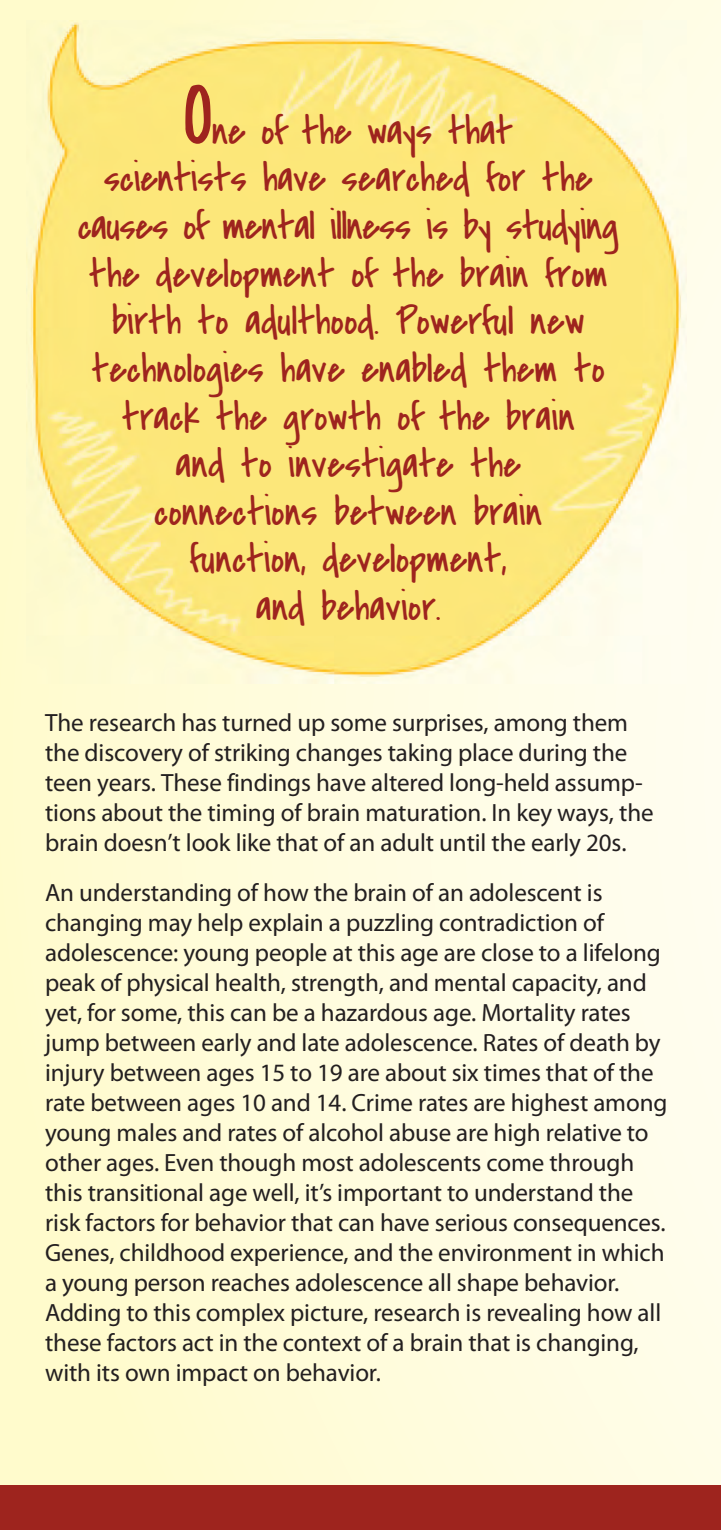
<style>
.page{position:relative;width:721px;height:1530px;background:#fff}
.page>*{position:absolute;margin:0;border:0;box-sizing:border-box;transform-origin:0 0}
.t1{font:90.75px "Covered By Your Grace";color:#9e241e}
.t2{font:40.75px "Covered By Your Grace";color:#9e241e}
.t3{font:40.75px "Covered By Your Grace";letter-spacing:-.02em;color:#9e241e}
.t4{font:25px/30px "Myriad Pro";letter-spacing:-.005em;color:#231f20}
</style>
<div class="page">
<div style="left:0;top:0;width:720px;height:1530px;background:linear-gradient(to right,#fffbcc,#fffdee)"></div>
<div style="left:0;top:1485px;width:720px;height:45px;background:#9e241e"></div>
<div style="left:519px;top:338px;width:201px;height:443px;background:#fffded"></div>
<img style="left:26px;top:21px;width:659px;height:662px">
<p class="t1" style="left:183px;top:53px;width:31px">O</p>
<p class="t2" style="left:212px;top:103px;width:302px">ne of the ways that</p>
<p class="t2" style="left:104px;top:151px;width:490px">scientists have searched for the</p>
<p class="t3" style="left:78px;top:198px;width:541px">causes of mental illness is by studying</p>
<p class="t2" style="left:89px;top:246px;width:520px">the development of the brain from</p>
<p class="t2" style="left:112px;top:294px;width:474px">birth to adulthood. Powerful new</p>
<p class="t2" style="left:92px;top:341px;width:514px">technologies have enabled them to</p>
<p class="t2" style="left:122px;top:389px;width:454px">track the growth of the brain</p>
<p class="t2" style="left:175px;top:437px;width:346px">and to investigate the</p>
<p class="t2" style="left:154px;top:484px;width:389px">connections between brain</p>
<p class="t2" style="left:190px;top:532px;width:318px">function, development,</p>
<p class="t2" style="left:255px;top:579px;width:186px">and behavior.</p>
<p class="t4" style="left:45px;top:707px;width:609px">The research has turned up some surprises, among them the discovery of striking changes taking place during the teen years. These findings have altered long-held assump&shy;tions about the timing of brain maturation. In key ways, the brain doesn’t look like that of an adult until the early 20s.</p>
<p class="t4" style="left:45px;top:877px;width:623px">An understanding of how the brain of an adolescent is changing may help explain a puzzling contradiction of adolescence: young people at this age are close to a lifelong peak of physical health, strength, and mental capacity, and yet, for some, this can be a hazardous age. Mortality rates jump between early and late adolescence. Rates of death by injury between ages 15 to 19 are about six times that of the rate between ages 10 and 14. Crime rates are highest among young males and rates of alcohol abuse are high relative to other ages. Even though most adolescents come through this transitional age well, it’s important to understand the risk factors for behavior that can have serious consequences.<br>Genes, childhood experience, and the environment in which a young person reaches adolescence all shape behavior.<br>Adding to this complex picture, research is revealing how all these factors act in the context of a brain that is changing, with its own impact on behavior.</p>
</div>
